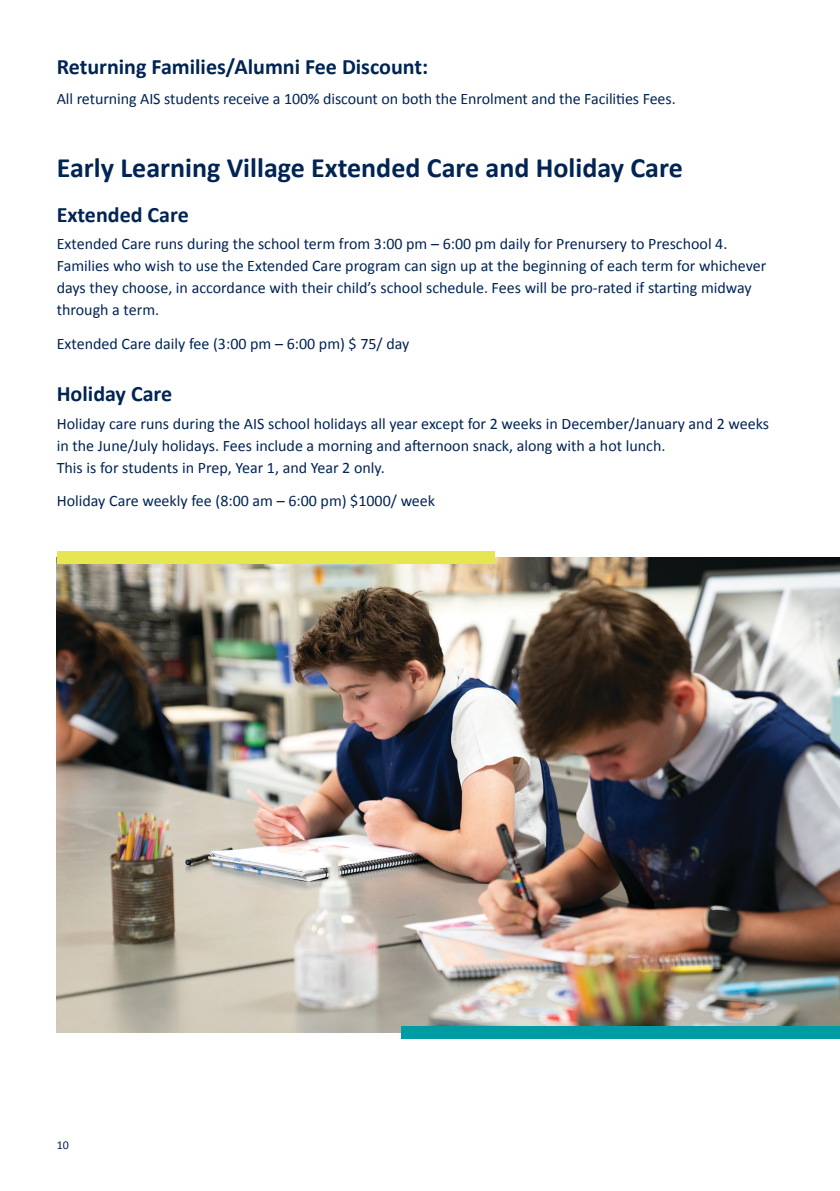
<style>
.page{position:relative;width:840px;height:1191px;background:#fff}
.page>*{position:absolute;margin:0;border:0;box-sizing:border-box;transform-origin:0 0}
.t1{font:700 28px "Calibri";color:#002453}
.t2{font:700 22px "Calibri";color:#002453}
.Body{font:16px/22px "Calibri";color:#002453}
.t3{font:12px "Calibri";color:#002453}
</style>
<div class="page">
<img style="left:57px;top:557px;width:782px;height:475px">
<div style="left:57px;top:551px;width:437px;height:12px;background:#e6e650"></div>
<div style="left:401px;top:1026px;width:438px;height:12px;background:#009ca3"></div>
<h4 class="t2" style="left:57px;top:51px;width:373px">Returning Families/Alumni Fee Discount:</h4>
<p class="Body" style="left:57px;top:87px;width:620px">All returning AIS students receive a 100% discount on both the Enrolment and the Facilities Fees.</p>
<h4 class="t1" style="left:57px;top:148px;width:627px">Early Learning Village Extended Care and Holiday Care</h4>
<h4 class="t2" style="left:57px;top:199px;width:133px">Extended Care</h4>
<p class="Body" style="left:57px;top:232px;width:710px">Extended Care runs during the school term from 3:00 pm – 6:00 pm daily for Prenursery to Preschool 4.<br>Families who wish to use the Extended Care program can sign up at the beginning of each term for whichever days they choose, in accordance with their child’s school schedule. Fees will be pro-rated if starting midway through a term.</p>
<p class="Body" style="left:57px;top:332px;width:354px">Extended Care daily fee (3:00 pm – 6:00 pm) $ 75/ day</p>
<h4 class="t2" style="left:57px;top:378px;width:117px">Holiday Care</h4>
<p class="Body" style="left:57px;top:412px;width:713px">Holiday care runs during the AIS school holidays all year except for 2 weeks in December/January and 2 weeks in the June/July holidays. Fees include a morning and afternoon snack, along with a hot lunch.<br>This is for students in Prep, Year 1, and Year 2 only.</p>
<p class="Body" style="left:57px;top:489px;width:380px">Holiday Care weekly fee (8:00 am – 6:00 pm) $1000/ week</p>
<p class="t3" style="left:57px;top:1137px;width:14px">10</p>
</div>
